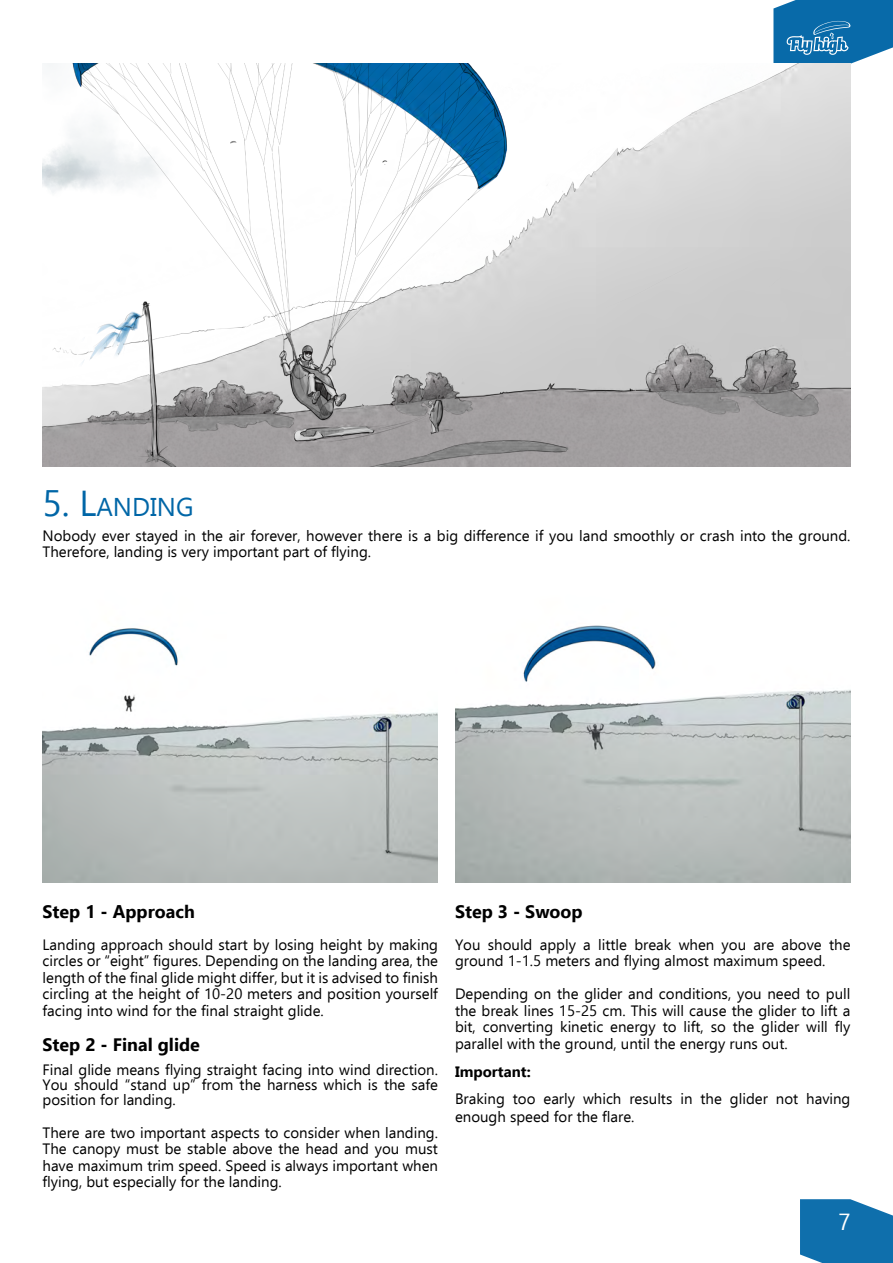
<style>
.page{position:relative;width:893px;height:1263px;background:#fff}
.page>*{position:absolute;margin:0;border:0;box-sizing:border-box;transform-origin:0 0}
.t1{font:25.65px "Ebrima";color:#0066a7}
.t2{font:22.8px "Ebrima";color:#fff}
.t3{font:700 18px "Ebrima";color:#000}
.t4{font:15px/16.5px "Ebrima";color:#000;text-align:justify}
.t5{font:700 15px "Ebrima";color:#000}
.s1{font-size:36px}
</style>
<div class="page">
<svg style="left:800px;top:1199px;width:93px;height:64px;background:#217ab2"></svg>
<img style="left:43px;top:347px;width:20px;height:119px">
<img style="left:63px;top:64px;width:787px;height:402px">
<img style="left:78px;top:311px;width:11px;height:56px">
<img style="left:89px;top:308px;width:705px;height:132px">
<img style="left:79px;top:64px;width:419px;height:283px">
<svg style="left:773px;top:0;width:120px;height:64px;background:#267cb3"></svg>
<img style="left:43px;top:628px;width:395px;height:254px">
<img style="left:455px;top:625px;width:395px;height:257px">
<h1 class="t1" style="left:43px;top:497px;width:153px"><span class="s1">5. L</span>ANDING</h1>
<p class="t4" style="left:43px;top:529px;width:809px">Nobody ever stayed in the air forever, however there is a big difference if you land smoothly or crash into the ground.<br>Therefore, landing is very important part of flying.</p>
<p class="t3" style="left:43px;top:905px;width:154px">Step 1 - Approach</p>
<p class="t4" style="left:43px;top:938px;width:397px">Landing approach should start by losing height by making circles or “eight” figures. Depending on the landing area, the length of the final glide might differ, but it is advised to finish circling at the height of 10-20 meters and position yourself facing into wind for the final straight glide.</p>
<p class="t3" style="left:43px;top:1037px;width:159px">Step 2 - Final glide</p>
<p class="t4" style="left:43px;top:1063px;width:397px;line-height:15.5px">Final glide means flying straight facing into wind direction.<br>You should “stand up” from the harness which is the safe position for landing.</p>
<p class="t4" style="left:43px;top:1125px;width:397px">There are two important aspects to consider when landing.<br>The canopy must be stable above the head and you must have maximum trim speed. Speed is always important when flying, but especially for the landing.</p>
<p class="t3" style="left:455px;top:905px;width:129px">Step 3 - Swoop</p>
<p class="t4" style="left:455px;top:938px;width:397px">You should apply a little break when you are above the ground 1-1.5 meters and flying almost maximum speed.</p>
<p class="t4" style="left:455px;top:987px;width:397px">Depending on the glider and conditions, you need to pull the break lines 15-25 cm. This will cause the glider to lift a bit, converting kinetic energy to lift, so the glider will fly parallel with the ground, until the energy runs out.</p>
<p class="t5" style="left:455px;top:1066px;width:77px">Important:</p>
<p class="t4" style="left:455px;top:1091px;width:397px;line-height:18px">Braking too early which results in the glider not having enough speed for the flare.</p>
<h2 class="t2" style="left:838px;top:1213px;width:14px">7</h2>
</div>
